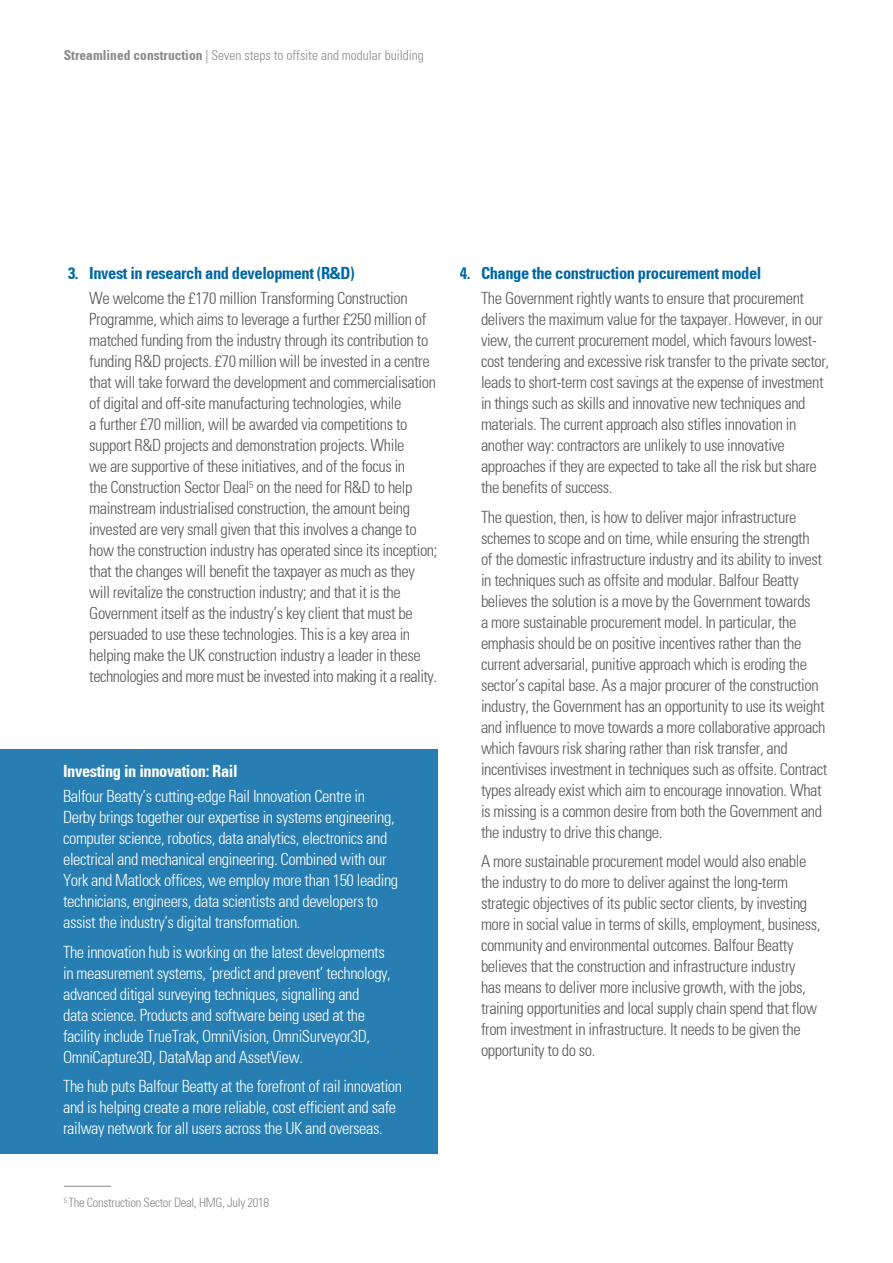
<style>
.page{position:relative;width:893px;height:1263px;background:#fff}
.page>*{position:absolute;margin:0;border:0;box-sizing:border-box;transform-origin:0 0}
.Bullets_Blue_Numbere{font:300 condensed 16.5px/21px "Univers";letter-spacing:-.025em;color:#57585a}
.Body_text{font:300 condensed 16.5px/21px "Univers";letter-spacing:-.025em;color:#fff}
.Bullets_Blue_Numbere-2{font:700 condensed 16.5px "Univers";letter-spacing:-.025em;color:#0067a5}
.Body_heading{font:700 condensed 16.5px "Univers";letter-spacing:-.025em;color:#fff}
.t1{font:300 condensed 13.5px "Univers";color:#87898c}
.Body_text-2{font:300 condensed 12.75px "Univers";letter-spacing:-.025em;color:#87898c}
.s1{font-weight:700}
</style>
<div class="page">
<hr style="left:64px;top:1186px;width:47px;height:1px;background:#87898c">
<div style="left:0;top:749px;width:437px;height:404px;background:#277eb2"></div>
<p class="t1" style="left:64px;top:47px;width:361px"><span class="s1">Streamlined construction</span> | Seven steps to offsite and modular building</p>
<p class="Bullets_Blue_Numbere-2" style="left:68px;top:263px;width:288px">3. Invest in research and development (R&amp;D)</p>
<p class="Bullets_Blue_Numbere" style="left:89px;top:288px;width:350px">We welcome the £170 million Transforming Construction Programme, which aims to leverage a further £250 million of matched funding from the industry through its contribution to funding R&amp;D projects. £70 million will be invested in a centre that will take forward the development and commercialisation of digital and off-site manufacturing technologies, while<br>a further £70 million, will be awarded via competitions to support R&amp;D projects and demonstration projects. While<br>we are supportive of these initiatives, and of the focus in<br>the Construction Sector Deal<sup>5</sup> on the need for R&amp;D to help mainstream industrialised construction, the amount being invested are very small given that this involves a change to how the construction industry has operated since its inception; that the changes will benefit the taxpayer as much as they will revitalize the construction industry; and that it is the Government itself as the industry’s key client that must be persuaded to use these technologies. This is a key area in helping make the UK construction industry a leader in these technologies and more must be invested into making it a reality.</p>
<p class="Body_heading" style="left:63px;top:761px;width:176px">Investing in innovation: Rail</p>
<p class="Body_text" style="left:63px;top:786px;width:337px">Balfour Beatty’s cutting-edge Rail Innovation Centre in Derby brings together our expertise in systems engineering, computer science, robotics, data analytics, electronics and electrical and mechanical engineering. Combined with our York and Matlock offices, we employ more than 150 leading technicians, engineers, data scientists and developers to assist the industry’s digital transformation.</p>
<p class="Body_text" style="left:63px;top:941px;width:329px">The innovation hub is working on the latest developments in measurement systems, ‘predict and prevent’ technology, advanced ditigal surveying techniques, signalling and<br>data science. Products and software being used at the facility include TrueTrak, OmniVision, OmniSurveyor3D, OmniCapture3D, DataMap and AssetView.</p>
<p class="Body_text" style="left:63px;top:1076px;width:341px">The hub puts Balfour Beatty at the forefront of rail innovation and is helping create a more reliable, cost efficient and safe railway network for all users across the UK and overseas.</p>
<p class="Bullets_Blue_Numbere-2" style="left:460px;top:263px;width:303px">4. Change the construction procurement model</p>
<p class="Bullets_Blue_Numbere" style="left:481px;top:288px;width:350px">The Government rightly wants to ensure that procurement delivers the maximum value for the taxpayer. However, in our view, the current procurement model, which favours lowest&shy;cost tendering and excessive risk transfer to the private sector, leads to short-term cost savings at the expense of investment in things such as skills and innovative new techniques and materials. The current approach also stifles innovation in another way: contractors are unlikely to use innovative approaches if they are expected to take all the risk but share the benefits of success.</p>
<p class="Bullets_Blue_Numbere" style="left:481px;top:506px;width:348px">The question, then, is how to deliver major infrastructure schemes to scope and on time, while ensuring the strength<br>of the domestic infrastructure industry and its ability to invest in techniques such as offsite and modular. Balfour Beatty believes the solution is a move by the Government towards<br>a more sustainable procurement model. In particular, the emphasis should be on positive incentives rather than the current adversarial, punitive approach which is eroding the sector’s capital base. As a major procurer of the construction industry, the Government has an opportunity to use its weight and influence to move towards a more collaborative approach which favours risk sharing rather than risk transfer, and incentivises investment in techniques such as offsite. Contract types already exist which aim to encourage innovation. What is missing is a common desire from both the Government and the industry to drive this change.</p>
<p class="Bullets_Blue_Numbere" style="left:481px;top:851px;width:341px">A more sustainable procurement model would also enable the industry to do more to deliver against the long-term strategic objectives of its public sector clients, by investing more in social value in terms of skills, employment, business, community and environmental outcomes. Balfour Beatty believes that the construction and infrastructure industry<br>has means to deliver more inclusive growth, with the jobs, training opportunities and local supply chain spend that flow from investment in infrastructure. It needs to be given the opportunity to do so.</p>
<p class="Body_text-2" style="left:64px;top:1195px;width:207px"><sup>5</sup> The Construction Sector Deal, HMG, July 2018</p>
</div>
